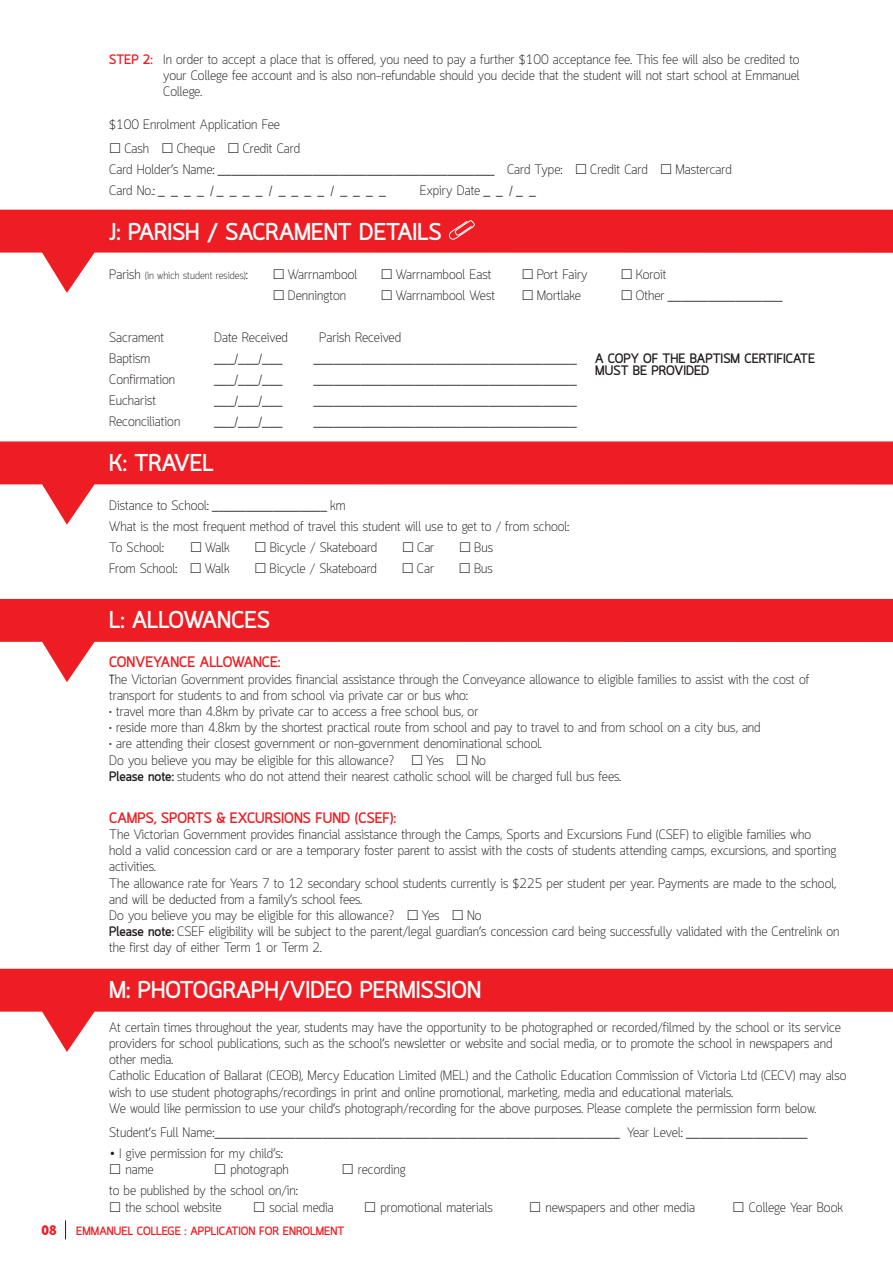
<style>
.page{position:relative;width:893px;height:1263px;background:#fff}
.page>*{position:absolute;margin:0;border:0;box-sizing:border-box;transform-origin:0 0}
.t1{font:700 24px "Quark";color:#fff}
.t2{font:700 15px "Quark";color:#ee1d23}
.t3{font:800 condensed 14.85px "Abadi";color:#ee1d23}
.t4{font:300 13.5px/16.2px "Quark";color:#231f20}
.t5{font:300 condensed 13.5px "Abadi";color:#231f20}
.t6{font:700 13.5px "Quark";color:#231f20}
.t7{font:700 11.85px "Quark";color:#ee1d23}
.t8{font:300 10.5px "Quark";color:#231f20}
.s1{font-weight:700;color:#ee1d23}
.s2{font-family:"Quark";font-stretch:normal}
.s3{font-family:"Abadi";font-stretch:condensed}
.s4{font-size:13.5px}
.s5{font-weight:700}
</style>
<div class="page">
<svg style="left:65px;top:1220px;width:1px;height:19px"></svg>
<svg style="left:0;top:210px;width:893px;height:83px;fill:#ee1d23"></svg>
<svg style="left:0;top:441px;width:893px;height:84px;fill:#ee1d23"></svg>
<svg style="left:0;top:599px;width:893px;height:83px;fill:#ee1d23"></svg>
<svg style="left:0;top:969px;width:893px;height:83px;fill:#ee1d23"></svg>
<svg style="left:449px;top:220px;width:26px;height:20px"></svg>
<svg style="left:274px;top:269px;width:10px;height:10px"></svg>
<svg style="left:382px;top:269px;width:10px;height:10px"></svg>
<svg style="left:523px;top:269px;width:10px;height:10px"></svg>
<svg style="left:622px;top:269px;width:10px;height:10px"></svg>
<svg style="left:274px;top:290px;width:10px;height:3px"></svg>
<svg style="left:382px;top:290px;width:10px;height:3px"></svg>
<svg style="left:523px;top:290px;width:10px;height:3px"></svg>
<svg style="left:622px;top:290px;width:10px;height:3px"></svg>
<p class="t4" style="left:163px;top:52px;width:638px;text-align:justify;text-indent:-54px"><span class="s1">STEP 2:</span> In order to accept a place that is offered, you need to pay a further $100 acceptance fee. This fee will also be credited to your College fee account and is also non-refundable should you decide that the student will not start school at Emmanuel College.</p>
<p class="t4" style="left:109px;top:117px;width:172px">$100 Enrolment Application Fee</p>
<p class="t4" style="left:124px;top:141px;width:26px">Cash</p>
<p class="t4" style="left:177px;top:141px;width:40px">Cheque</p>
<p class="t4" style="left:243px;top:141px;width:59px">Credit Card</p>
<p class="t5" style="left:109px;top:161px;width:455px"><span class="s2">Card Holder’s Name:</span> _________________________________________ <span class="s2">Card Type:</span></p>
<p class="t4" style="left:590px;top:162px;width:59px">Credit Card</p>
<p class="t4" style="left:675px;top:162px;width:58px">Mastercard</p>
<p class="t5" style="left:109px;top:182px;width:278px"><span class="s2">Card No.:</span> _ _ _ _ / _ _ _ _ / _ _ _ _ / _ _ _ _</p>
<p class="t4" style="left:420px;top:183px;width:117px">Expiry Date <span class="s3">_ _ / _ _</span></p>
<p class="t1" style="left:109px;top:217px;width:334px">J: PARISH / SACRAMENT DETAILS</p>
<p class="t8" style="left:109px;top:269px;width:140px"><span class="s4">Parish</span> (in which student resides)<span class="s4">:</span></p>
<p class="t4" style="left:288px;top:267px;width:71px">Warrnambool</p>
<p class="t4" style="left:396px;top:267px;width:97px">Warrnambool East</p>
<p class="t4" style="left:537px;top:267px;width:52px">Port Fairy</p>
<p class="t4" style="left:636px;top:267px;width:32px">Koroit</p>
<p class="t4" style="left:288px;top:288px;width:60px">Dennington</p>
<p class="t4" style="left:396px;top:288px;width:101px">Warrnambool West</p>
<p class="t4" style="left:537px;top:288px;width:46px">Mortlake</p>
<p class="t5" style="left:636px;top:287px;width:148px"><span class="s2">Other</span> _________________</p>
<p class="t4" style="left:109px;top:330px;width:56px">Sacrament</p>
<p class="t4" style="left:214px;top:330px;width:75px">Date Received</p>
<p class="t4" style="left:319px;top:330px;width:83px">Parish Received</p>
<p class="t4" style="left:109px;top:351px;width:43px">Baptism</p>
<p class="t5" style="left:214px;top:350px;width:70px">___/___/___</p>
<p class="t5" style="left:313px;top:350px;width:265px">_______________________________________</p>
<p class="t6" style="left:595px;top:350px;width:221px">A COPY OF THE BAPTISM CERTIFICATE</p>
<p class="t6" style="left:595px;top:362px;width:116px">MUST BE PROVIDED</p>
<p class="t4" style="left:109px;top:372px;width:68px">Confirmation</p>
<p class="t5" style="left:214px;top:371px;width:70px">___/___/___</p>
<p class="t5" style="left:313px;top:371px;width:265px">_______________________________________</p>
<p class="t4" style="left:109px;top:393px;width:48px">Eucharist</p>
<p class="t5" style="left:214px;top:392px;width:70px">___/___/___</p>
<p class="t5" style="left:313px;top:392px;width:265px">_______________________________________</p>
<p class="t4" style="left:109px;top:414px;width:73px">Reconciliation</p>
<p class="t5" style="left:214px;top:413px;width:70px">___/___/___</p>
<p class="t5" style="left:313px;top:413px;width:265px">_______________________________________</p>
<p class="t1" style="left:109px;top:448px;width:106px">K: TRAVEL</p>
<p class="t4" style="left:109px;top:498px;width:238px">Distance to School: <span class="s3">_________________</span> km</p>
<p class="t4" style="left:109px;top:519px;width:462px">What is the most frequent method of travel this student will use to get to / from school:</p>
<p class="t4" style="left:109px;top:540px;width:57px">To School:</p>
<p class="t4" style="left:205px;top:540px;width:26px">Walk</p>
<p class="t4" style="left:270px;top:540px;width:109px">Bicycle / Skateboard</p>
<p class="t4" style="left:417px;top:540px;width:19px">Car</p>
<p class="t4" style="left:474px;top:540px;width:20px">Bus</p>
<p class="t4" style="left:109px;top:561px;width:70px">From School:</p>
<p class="t4" style="left:205px;top:561px;width:26px">Walk</p>
<p class="t4" style="left:269px;top:561px;width:109px">Bicycle / Skateboard</p>
<p class="t4" style="left:417px;top:561px;width:19px">Car</p>
<p class="t4" style="left:474px;top:561px;width:20px">Bus</p>
<p class="t1" style="left:109px;top:606px;width:162px">L: ALLOWANCES</p>
<p class="t2" style="left:109px;top:653px;width:173px">CONVEYANCE ALLOWANCE:</p>
<p class="t4" style="left:109px;top:672px;width:702px"><span class="s3">T</span>he Victorian Government provides financial assistance through the Conveyance allowance to eligible families to assist with the cost of transport for students to and from school via private car or bus who:</p>
<p class="t4" style="left:109px;top:704px;width:371px">• travel more than 4.8km by private car to access a free school bus, or</p>
<p class="t4" style="left:109px;top:720px;width:653px">• reside more than 4.8km by the shortest practical route from school and pay to travel to and from school on a city bus, and</p>
<p class="t4" style="left:109px;top:737px;width:434px">• are attending their closest government or non-government denominational school.</p>
<p class="t4" style="left:109px;top:753px;width:287px">Do you believe you may be eligible for this allowance?</p>
<p class="t4" style="left:426px;top:753px;width:19px">Yes</p>
<p class="t4" style="left:471px;top:753px;width:16px">No</p>
<p class="t4" style="left:109px;top:769px;width:513px"><span class="s5">Please note:</span> students who do not attend their nearest catholic school will be charged full bus fees.</p>
<p class="t2" style="left:109px;top:809px;width:288px">CAMPS, SPORTS &amp; EXCURSIONS FUND (CSEF):</p>
<p class="t4" style="left:109px;top:827px;width:729px">The Victorian Government provides financial assistance through the Camps, Sports and Excursions Fund (CSEF) to eligible families who hold a valid concession card or are a temporary foster parent to assist with the costs of students attending camps, excursions, and sporting activities.</p>
<p class="t4" style="left:109px;top:876px;width:729px">The allowance rate for Years 7 to 12 secondary school students currently is $225 per student per year. Payments are made to the school, and will be deducted from a family’s school fees.</p>
<p class="t4" style="left:109px;top:908px;width:287px">Do you believe you may be eligible for this allowance?</p>
<p class="t4" style="left:422px;top:908px;width:19px">Yes</p>
<p class="t4" style="left:467px;top:908px;width:16px">No</p>
<p class="t4" style="left:109px;top:924px;width:732px"><span class="s5">Please note:</span> CSEF eligibility will be subject to the parent/legal guardian’s concession card being successfully validated with the Centrelink on the first day of either Term 1 or Term 2.</p>
<p class="t1" style="left:109px;top:975px;width:374px">M: PHOTOGRAPH/VIDEO PERMISSION</p>
<p class="t4" style="left:109px;top:1020px;width:733px">At certain times throughout the year, students may have the opportunity to be photographed or recorded/filmed by the school or its service providers for school publications, such as the school’s newsletter or website and social media, or to promote the school in newspapers and other media.</p>
<p class="t4" style="left:109px;top:1068px;width:739px">Catholic Education of Ballarat (CEOB), Mercy Education Limited (MEL) and the Catholic Education Commission of Victoria Ltd (CECV) may also wish to use student photographs/recordings in print and online promotional, marketing, media and educational materials.</p>
<p class="t4" style="left:109px;top:1101px;width:708px">We would like permission to use your child’s photograph/recording for the above purposes. Please complete the permission form below.</p>
<p class="t5" style="left:109px;top:1124px;width:700px"><span class="s2">Student’s Full Name:</span>____________________________________________________________ <span class="s2">Year Level:</span> __________________</p>
<p class="t4" style="left:109px;top:1146px;width:175px"><span class="s3">•</span> I give permission for my child’s:</p>
<p class="t4" style="left:125px;top:1162px;width:30px">name</p>
<p class="t4" style="left:230px;top:1162px;width:60px">photograph</p>
<p class="t4" style="left:358px;top:1162px;width:49px">recording</p>
<p class="t4" style="left:109px;top:1183px;width:190px">to be published by the school on/in:</p>
<p class="t4" style="left:125px;top:1200px;width:98px">the school website</p>
<p class="t4" style="left:269px;top:1200px;width:66px">social media</p>
<p class="t4" style="left:380px;top:1200px;width:114px">promotional materials</p>
<p class="t4" style="left:545px;top:1200px;width:151px">newspapers and other media</p>
<p class="t4" style="left:749px;top:1200px;width:96px">College Year Book</p>
<p class="t3" style="left:41px;top:1221px;width:17px">08</p>
<p class="t7" style="left:76px;top:1224px;width:270px">EMMANUEL COLLEGE : APPLICATION FOR ENROLMENT</p>
</div>
